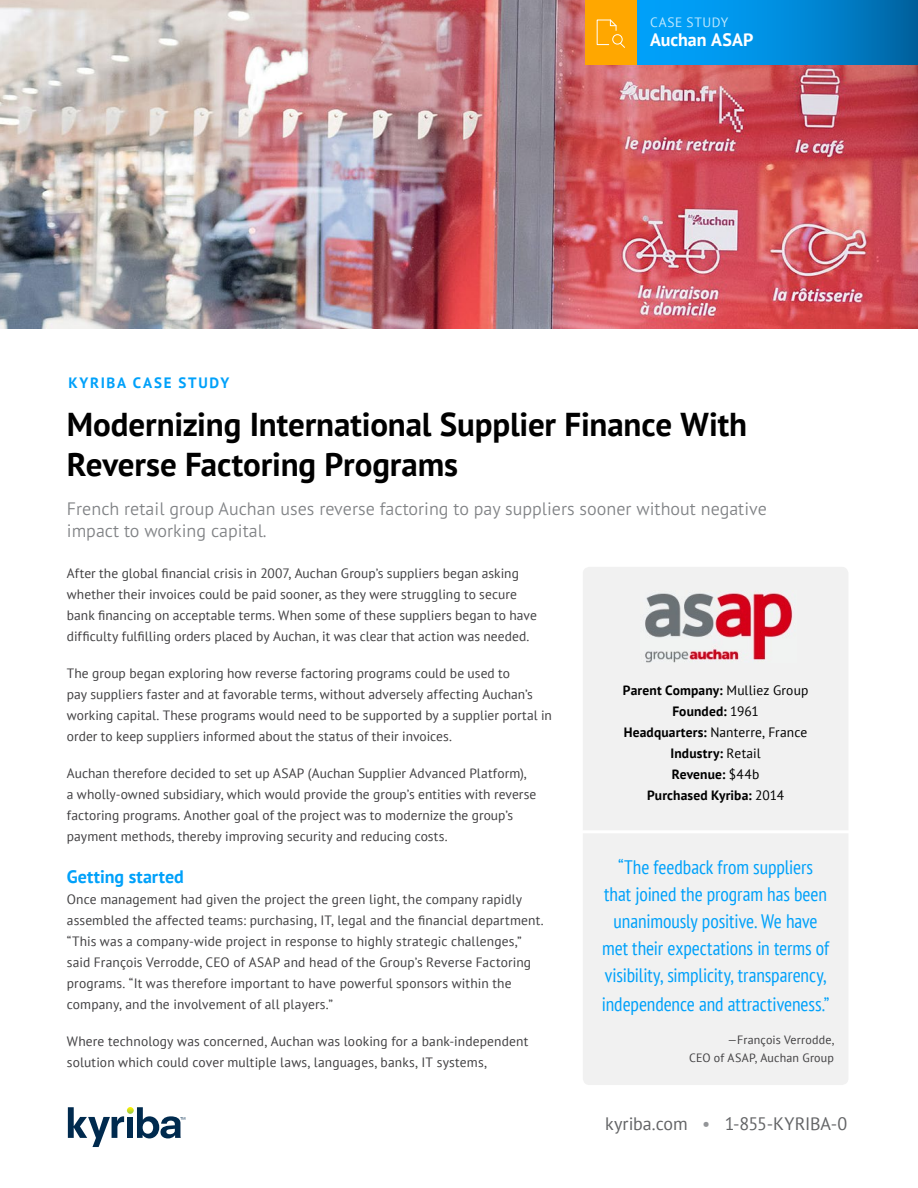
<style>
.page{position:relative;width:918px;height:1188px;background:#fff}
.page>*{position:absolute;margin:0;border:0;box-sizing:border-box;transform-origin:0 0}
.t1{font:700 33px/39.6px "PT Sans";letter-spacing:-.005em;color:#000}
.t2{font:condensed 19.5px/27.3px "PT Sans";letter-spacing:-.005em;color:#00a1fa;text-align:center}
.t3{font:300 18px/21.6px "PT Sans Pro";color:#808285}
.t4{font:18px "PT Sans";letter-spacing:-.005em;color:#636466}
.t5{font:700 18px "PT Sans";letter-spacing:.005em;color:#00a1fa}
.t6{font:700 18px "PT Sans";color:#fff}
.t7{font:700 15px "PT Sans";letter-spacing:.115em;color:#00a1fa}
.t8{font:13.5px/21px "PT Sans";letter-spacing:.005em;color:#414042}
.t9{font:700 13.5px/21px "PT Sans";letter-spacing:.01em;color:#000;text-align:center}
.t10{font:13.5px "PT Sans";letter-spacing:.045em;color:#bfe8fe}
.t11{font:12px/18px "PT Sans";letter-spacing:.015em;color:#414042;text-align:right}
.s1{font-weight:400}
.s2{color:#939598}
</style>
<div class="page">
<img style="left:0;top:0;width:918px;height:328px">
<svg style="left:68px;top:1107px;width:117px;height:40px"></svg>
<div style="left:583px;top:567px;width:265px;height:518px;background:#f1f1f1;border-radius:7px"></div>
<img style="left:645px;top:592px;width:148px;height:71px">
<hr style="left:544px;top:830px;width:343px;height:3px;background:#fff">
<svg style="left:637px;top:0;width:281px;height:65px;background:#0089d8"></svg>
<div style="left:585px;top:0;width:52px;height:65px;background:#ffa700"></div>
<svg style="left:596px;top:19px;width:29px;height:29px"></svg>
<p class="t10" style="left:650px;top:14px;width:80px">CASE STUDY</p>
<h3 class="t6" style="left:650px;top:28px;width:105px">Auchan ASAP</h3>
<p class="t7" style="left:68px;top:373px;width:162px">KYRIBA CASE STUDY</p>
<h1 class="t1" style="left:67px;top:404px;width:682px">Modernizing International Supplier Finance With<br>Reverse Factoring Programs</h1>
<h3 class="t3" style="left:67px;top:498px;width:702px">French retail group Auchan uses reverse factoring to pay suppliers sooner without negative impact to working capital.</h3>
<p class="t8" style="left:67px;top:562px;width:472px">After the global financial crisis in 2007, Auchan Group’s suppliers began asking whether their invoices could be paid sooner, as they were struggling to secure bank financing on acceptable terms. When some of these suppliers began to have difficulty fulfilling orders placed by Auchan, it was clear that action was needed.</p>
<p class="t8" style="left:67px;top:662px;width:487px">The group began exploring how reverse factoring programs could be used to<br>pay suppliers faster and at favorable terms, without adversely affecting Auchan’s working capital. These programs would need to be supported by a supplier portal in order to keep suppliers informed about the status of their invoices.</p>
<p class="t8" style="left:67px;top:762px;width:471px">Auchan therefore decided to set up ASAP (Auchan Supplier Advanced Platform), a wholly-owned subsidiary, which would provide the group’s entities with reverse factoring programs. Another goal of the project was to modernize the group’s payment methods, thereby improving security and reducing costs.</p>
<h3 class="t5" style="left:67px;top:865px;width:119px">Getting started</h3>
<p class="t8" style="left:67px;top:888px;width:478px">Once management had given the project the green light, the company rapidly assembled the affected teams: purchasing, IT, legal and the financial department. “This was a company-wide project in response to highly strategic challenges,” said François Verrodde, CEO of ASAP and head of the Group’s Reverse Factoring programs. “It was therefore important to have powerful sponsors within the company, and the involvement of all players.”</p>
<p class="t8" style="left:67px;top:1031px;width:463px">Where technology was concerned, Auchan was looking for a bank-independent solution which could cover multiple laws, languages, banks, IT systems,</p>
<p class="t9" style="left:623px;top:679px;width:187px">Parent Company: <span class="s1">Mulliez Group<br></span>Founded: <span class="s1">1961<br></span>Headquarters: <span class="s1">Nanterre, France<br></span>Industry: <span class="s1">Retail<br></span>Revenue: <span class="s1">$44b<br></span>Purchased Kyriba: <span class="s1">2014</span></p>
<h2 class="t2" style="left:602px;top:853px;width:229px">“The feedback from suppliers<br>that joined the program has been unanimously positive. We have met their expectations in terms of visibility, simplicity, transparency, independence and attractiveness.”</h2>
<p class="t11" style="left:689px;top:1030px;width:146px">—François Verrodde,<br>CEO of ASAP, Auchan Group</p>
<h3 class="t4" style="left:605px;top:1112px;width:244px">kyriba.com <span class="s2">•</span> 1-855-KYRIBA-0</h3>
</div>
